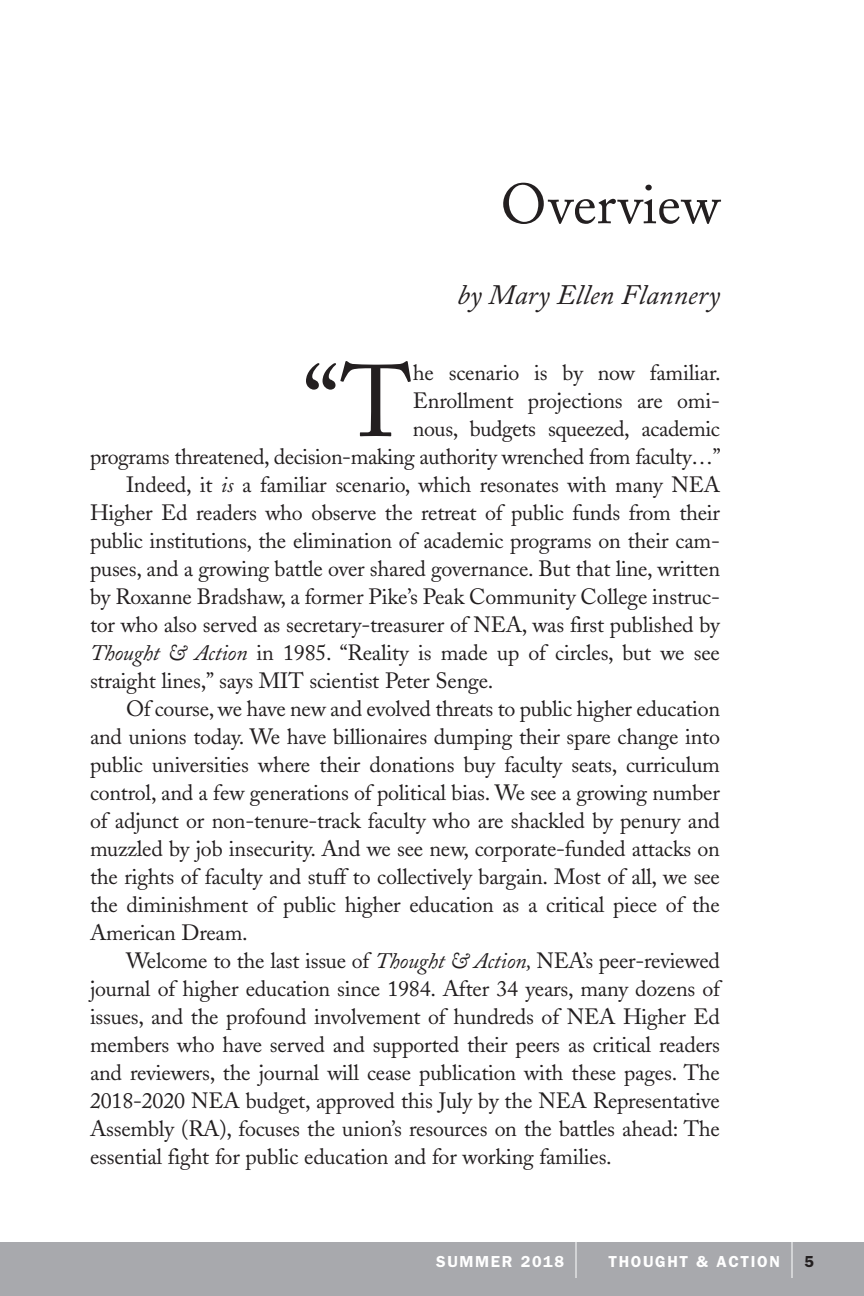
<style>
.page{position:relative;width:864px;height:1296px;background:#fff}
.page>*{position:absolute;margin:0;border:0;box-sizing:border-box;transform-origin:0 0}
.Open_pg_-_1st_paragr{font:100.8px "Adobe Caslon";color:#231f20}
.Open_pg_-_headline{font:56px "Adobe Caslon";letter-spacing:.005em;color:#231f20}
.Open_pg_-_byline{font:italic 28px "Adobe Caslon";color:#231f20}
.Body{font:22px/28px "Adobe Caslon";letter-spacing:-.01em;color:#231f20;text-align:justify}
.Open_pg_-_1st_paragr-2{font:22px/28px "Adobe Caslon";letter-spacing:-.02em;color:#231f20;text-align:right}
.t1{font:600 16px "Franklin Gothic";letter-spacing:.1em;color:#fff}
.t2{font:600 16px "Franklin Gothic";color:#231f20}
.s1{font-style:italic}
</style>
<div class="page">
<div style="left:0;top:1242px;width:864px;height:54px;background:#a8a9ad"></div>
<hr style="left:792px;top:1238px;width:1px;height:40px;background:#fff">
<hr style="left:576px;top:1238px;width:1px;height:40px;background:#fff">
<p class="Open_pg_-_headline" style="left:501px;top:171px;width:221px">Overview</p>
<p class="Open_pg_-_byline" style="left:458px;top:279px;width:264px">by Mary Ellen Flannery</p>
<p class="Open_pg_-_1st_paragr" style="left:303px;top:343px;width:111px">“T</p>
<p class="Open_pg_-_1st_paragr-2" style="left:90px;top:359px;width:632px">he scenario is by now familiar.<br>Enrollment projections are omi-<br>nous, budgets squeezed, academic<br>programs threatened, decision-making authority wrenched from faculty…”</p>
<p class="Body" style="left:90px;top:471px;width:632px;text-indent:36px">Indeed, it <span class="s1">is</span> a familiar scenario, which resonates with many NEA Higher Ed readers who observe the retreat of public funds from their public institutions, the elimination of academic programs on their cam&shy;puses, and a growing battle over shared governance. But that line, written by Roxanne Bradshaw, a former Pike’s Peak Community College instruc&shy;tor who also served as secretary-treasurer of NEA, was first published by <span class="s1">Thought &amp; Action</span> in 1985. “Reality is made up of circles, but we see straight lines,” says MIT scientist Peter Senge.</p>
<p class="Body" style="left:90px;top:695px;width:632px;text-indent:36px">Of course, we have new and evolved threats to public higher education and unions today. We have billionaires dumping their spare change into public universities where their donations buy faculty seats, curriculum control, and a few generations of political bias. We see a growing number of adjunct or non-tenure-track faculty who are shackled by penury and muzzled by job insecurity. And we see new, corporate-funded attacks on the rights of faculty and stuff to collectively bargain. Most of all, we see the diminishment of public higher education as a critical piece of the American Dream.</p>
<p class="Body" style="left:90px;top:947px;width:632px;text-indent:36px">Welcome to the last issue of <span class="s1">Thought &amp; Action,</span> NEA’s peer-reviewed journal of higher education since 1984. After 34 years, many dozens of issues, and the profound involvement of hundreds of NEA Higher Ed members who have served and supported their peers as critical readers and reviewers, the journal will cease publication with these pages. The 2018-2020 NEA budget, approved this July by the NEA Representative Assembly (RA), focuses the union’s resources on the battles ahead: The essential fight for public education and for working families.</p>
<p class="t1" style="left:436px;top:1252px;width:129px">SUMMER 2018</p>
<p class="t1" style="left:608px;top:1252px;width:173px">THOUGHT &amp; ACTION</p>
<p class="t2" style="left:804px;top:1252px;width:11px">5</p>
</div>
